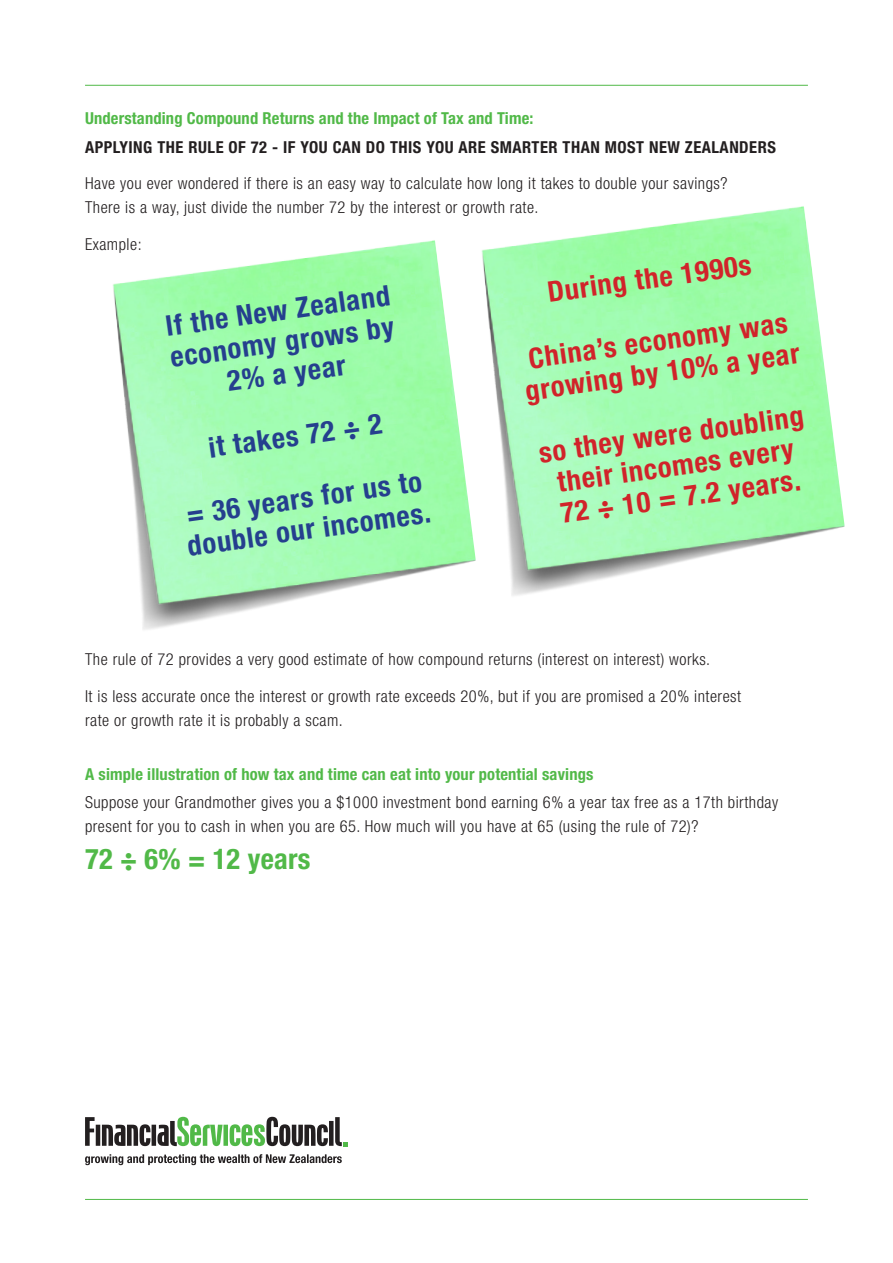
<style>
.page{position:relative;width:893px;height:1263px;background:#fff}
.page>*{position:absolute;margin:0;border:0;box-sizing:border-box;transform-origin:0 0}
.t1{font:700 condensed 28.5px/31.5px "Helvetica Neue";color:#d1232a}
.t2{font:700 condensed 28.5px/31.5px "Helvetica Neue";color:#253f8e;text-align:center}
.t3{font:700 condensed 28.5px "Helvetica Neue";letter-spacing:.01em;color:#51b948}
.t4{font:300 condensed 16.5px/24px "Helvetica Neue";letter-spacing:.03em;color:#231f20}
.t5{font:700 condensed 16.5px "Helvetica Neue";letter-spacing:.01em;color:#51b948}
.t6{font:700 condensed 16.5px "Helvetica Neue";letter-spacing:.03em;color:#231f20}
</style>
<div class="page">
<hr style="left:85px;top:1199px;width:723px;height:1px;background:#51b948">
<hr style="left:85px;top:85px;width:723px;height:1px;background:#51b948">
<svg style="left:85px;top:1154px;width:257px;height:11px"></svg>
<svg style="left:85px;top:1117px;width:262px;height:29px"></svg>
<img style="left:113px;top:240px;width:358px;height:390px">
<img style="left:471px;top:206px;width:374px;height:390px">
<p class="t5" style="left:85px;top:109px;width:450px">Understanding Compound Returns and the Impact of Tax and Time:</p>
<p class="t6" style="left:85px;top:137px;width:692px">APPLYING THE RULE OF 72 - IF YOU CAN DO THIS YOU ARE SMARTER THAN MOST NEW ZEALANDERS</p>
<p class="t4" style="left:85px;top:171px;width:644px">Have you ever wondered if there is an easy way to calculate how long it takes to double your savings?<br>There is a way, just divide the number 72 by the interest or growth rate.</p>
<p class="t4" style="left:85px;top:232px;width:58px">Example:</p>
<h1 class="t2" style="left:164px;top:310px;width:228px;rotate:-8deg">If the New Zealand economy grows by<br>2% a year</h1>
<h1 class="t2" style="left:206px;top:431px;width:176px;rotate:-8deg">it takes 72 ÷ 2</h1>
<h1 class="t2" style="left:181px;top:499px;width:247px;text-align:left;rotate:-8deg">= 36 years for us to double our incomes.</h1>
<h1 class="t1" style="left:545px;top:276px;width:207px;rotate:-8deg">During the 1990s</h1>
<h1 class="t1" style="left:519px;top:344px;width:278px;rotate:-8deg">China’s economy was growing by 10% a year</h1>
<h1 class="t1" style="left:537px;top:437px;width:269px;text-align:center;rotate:-8deg">so they were doubling their incomes every<br>72 ÷ 10 = 7.2 years.</h1>
<p class="t4" style="left:85px;top:647px;width:627px">The rule of 72 provides a very good estimate of how compound returns (interest on interest) works.</p>
<p class="t4" style="left:85px;top:684px;width:657px">It is less accurate once the interest or growth rate exceeds 20%, but if you are promised a 20% interest rate or growth rate it is probably a scam.</p>
<p class="t5" style="left:85px;top:764px;width:510px">A simple illustration of how tax and time can eat into your potential savings</p>
<p class="t4" style="left:85px;top:790px;width:695px">Suppose your Grandmother gives you a $1000 investment bond earning 6% a year tax free as a 17th birthday present for you to cash in when you are 65. How much will you have at 65 (using the rule of 72)?</p>
<h1 class="t3" style="left:85px;top:841px;width:227px">72 ÷ 6% = 12 years</h1>
</div>
